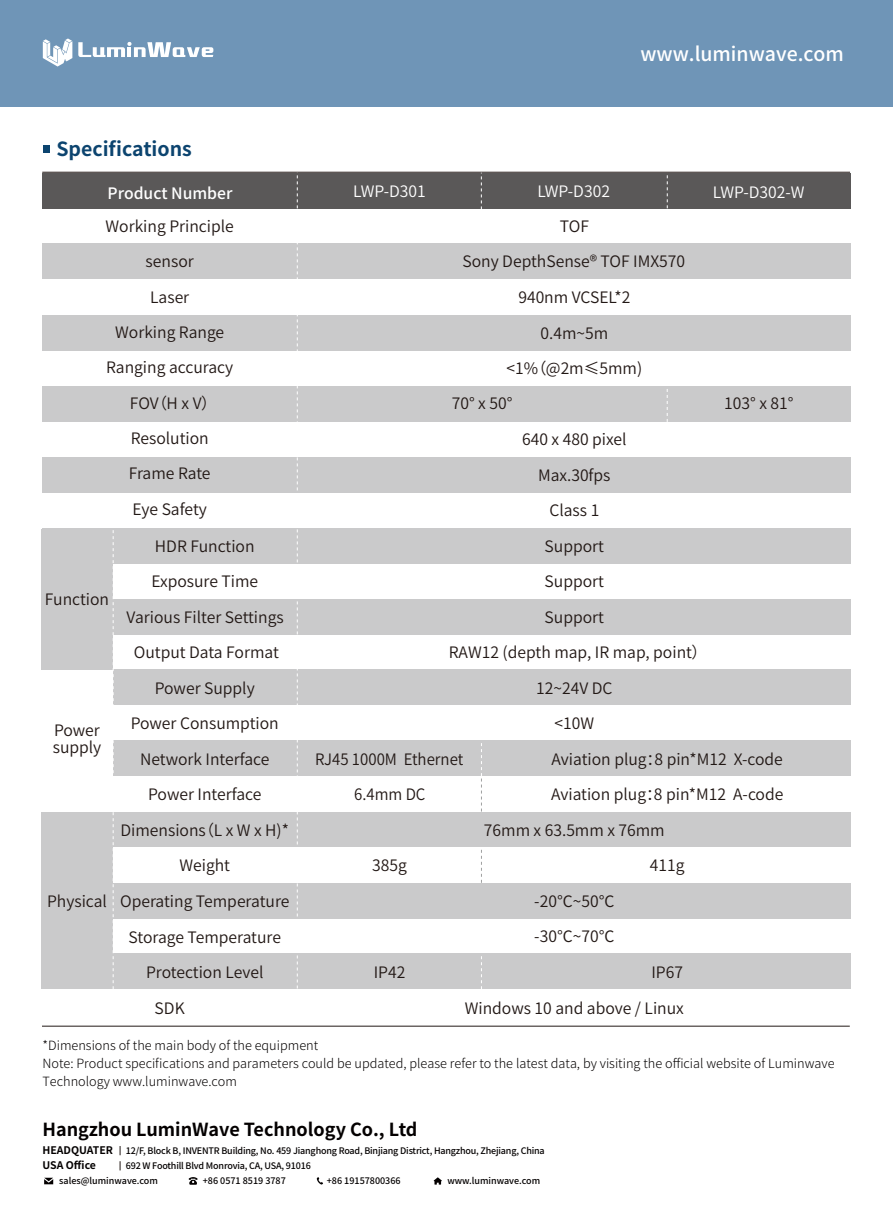
<style>
.page{position:relative;width:893px;height:1212px;background:#fff}
.page>*{position:absolute;margin:0;border:0;box-sizing:border-box;transform-origin:0 0}
.t1{font:500 19.5px "Source Han Sans CN";color:#fff}
.t2{font:700 19.5px "Source Han Sans CN";color:#0c446f}
.t3{font:700 18px "Source Han Sans CN";color:#040000}
.t4{font:15.75px/16.5px "Source Han Sans CN";color:#221815}
.t5{font:15.75px "Source Han Sans CN";color:#fff}
.t6{font:15.75px "Source Han Sans CN";color:#221815;scale:.95 1}
.t7{font:500 15.75px "Source Han Sans CN";color:#fff}
.t8{font:300 12.75px/18px "Source Han Sans CN";color:#040000}
.t9{font:700 10.5px/15.1px "Source Han Sans CN";color:#040000}
.t10{font:500 9px "Source Han Sans CN";letter-spacing:-.02em;color:#040000}
.t11{font:500 9px "Source Han Sans CN";color:#040000}
</style>
<div class="page">
<div style="left:0;top:0;width:893px;height:107px;background:#6f95b7"></div>
<div style="left:43px;top:145px;width:7px;height:7px;background:#0c446f"></div>
<svg style="left:78px;top:42px;width:135px;height:15px"></svg>
<svg style="left:43px;top:38px;width:29px;height:29px"></svg>
<div style="left:42px;top:812px;width:808px;height:35px;background:#cacacb"></div>
<hr style="left:42px;top:172px;width:808px;height:1px;background:#221815">
<div style="left:42px;top:173px;width:808px;height:35px;background:#5a5858"></div>
<div style="left:42px;top:244px;width:808px;height:35px;background:#cacacb"></div>
<div style="left:42px;top:315px;width:808px;height:35px;background:#cacacb"></div>
<div style="left:42px;top:386px;width:808px;height:35px;background:#cacacb"></div>
<div style="left:42px;top:457px;width:808px;height:35px;background:#cacacb"></div>
<div style="left:43px;top:528px;width:808px;height:35px;background:#cacacb"></div>
<div style="left:42px;top:599px;width:808px;height:35px;background:#cacacb"></div>
<div style="left:42px;top:670px;width:808px;height:35px;background:#cacacb"></div>
<div style="left:42px;top:741px;width:808px;height:35px;background:#cacacb"></div>
<div style="left:42px;top:883px;width:808px;height:35px;background:#cacacb"></div>
<div style="left:42px;top:954px;width:808px;height:35px;background:#cacacb"></div>
<svg style="left:297px;top:172px;width:1px;height:817px"></svg>
<hr style="left:42px;top:1026px;width:808px;height:1px;background:#221815">
<div style="left:42px;top:529px;width:71px;height:141px;background:#cacacb"></div>
<div style="left:41px;top:809px;width:72px;height:180px;background:#cacacb"></div>
<div style="left:41px;top:670px;width:72px;height:141px;background:#fff"></div>
<svg style="left:113px;top:530px;width:1px;height:459px"></svg>
<svg style="left:667px;top:389px;width:1px;height:33px"></svg>
<svg style="left:481px;top:173px;width:1px;height:36px"></svg>
<svg style="left:667px;top:172px;width:1px;height:36px"></svg>
<svg style="left:481px;top:743px;width:1px;height:68px"></svg>
<svg style="left:481px;top:849px;width:1px;height:34px"></svg>
<svg style="left:481px;top:956px;width:1px;height:33px"></svg>
<svg style="left:44px;top:1178px;width:9px;height:6px"></svg>
<svg style="left:434px;top:1177px;width:8px;height:7px"></svg>
<svg style="left:317px;top:1177px;width:6px;height:8px"></svg>
<svg style="left:189px;top:1177px;width:8px;height:8px"></svg>
<p class="t2" style="left:56px;top:138px;width:137px">Specifications</p>
<p class="t7" style="left:108px;top:184px;width:126px">Product Number</p>
<p class="t1" style="left:640px;top:43px;width:205px">www.luminwave.com</p>
<p class="t5" style="left:353px;top:183px;width:74px">LWP-D301</p>
<p class="t5" style="left:537px;top:183px;width:74px">LWP-D302</p>
<p class="t5" style="left:713px;top:183px;width:93px">LWP-D302-W</p>
<p class="t4" style="left:106px;top:218px;width:130px">Working Principle</p>
<p class="t4" style="left:560px;top:218px;width:31px">TOF</p>
<p class="t4" style="left:146px;top:254px;width:50px">sensor</p>
<p class="t4" style="left:462px;top:254px;width:224px">Sony DepthSense® TOF IMX570</p>
<p class="t4" style="left:150px;top:289px;width:41px">Laser</p>
<p class="t4" style="left:115px;top:324px;width:111px">Working Range</p>
<p class="t4" style="left:106px;top:360px;width:129px">Ranging accuracy</p>
<p class="t4" style="left:130px;top:395px;width:88px">FOV（H x V）</p>
<p class="t4" style="left:131px;top:430px;width:80px">Resolution</p>
<p class="t4" style="left:129px;top:466px;width:83px">Frame Rate</p>
<p class="t4" style="left:132px;top:501px;width:76px">Eye Safety</p>
<p class="t4" style="left:155px;top:538px;width:101px">HDR Function</p>
<p class="t4" style="left:518px;top:289px;width:113px">940nm VCSEL*2</p>
<p class="t4" style="left:540px;top:325px;width:69px">0.4m~5m</p>
<p class="t4" style="left:506px;top:360px;width:137px">&lt;1%（@2m≤5mm)</p>
<p class="t4" style="left:452px;top:395px;width:62px">70° x 50°</p>
<p class="t4" style="left:522px;top:431px;width:106px">640 x 480 pixel</p>
<p class="t4" style="left:538px;top:467px;width:74px">Max.30fps</p>
<p class="t4" style="left:549px;top:502px;width:51px">Class 1</p>
<p class="t4" style="left:545px;top:538px;width:61px">Support</p>
<p class="t4" style="left:724px;top:395px;width:71px">103° x 81°</p>
<p class="t4" style="left:45px;top:591px;width:66px">Function</p>
<p class="t4" style="left:53px;top:722px;width:50px">Power supply</p>
<p class="t4" style="left:47px;top:893px;width:61px">Physical</p>
<p class="t4" style="left:151px;top:573px;width:108px">Exposure Time</p>
<p class="t4" style="left:545px;top:573px;width:61px">Support</p>
<p class="t4" style="left:545px;top:609px;width:61px">Support</p>
<p class="t4" style="left:449px;top:644px;width:260px">RAW12 (depth map, IR map, point）</p>
<p class="t4" style="left:536px;top:680px;width:78px">12~24V DC</p>
<p class="t4" style="left:554px;top:715px;width:41px">&lt;10W</p>
<p class="t4" style="left:552px;top:751px;width:233px">Aviation plug：8 pin*M12 X-code</p>
<p class="t4" style="left:551px;top:786px;width:234px">Aviation plug：8 pin*M12 A-code</p>
<p class="t4" style="left:484px;top:822px;width:182px">76mm x 63.5mm x 76mm</p>
<p class="t4" style="left:179px;top:858px;width:52px">Weight</p>
<p class="t4" style="left:120px;top:893px;width:171px">Operating Temperature</p>
<p class="t4" style="left:129px;top:929px;width:154px">Storage Temperature</p>
<p class="t4" style="left:146px;top:964px;width:119px">Protection Level</p>
<p class="t4" style="left:155px;top:1000px;width:32px">SDK</p>
<p class="t4" style="left:127px;top:609px;width:159px">Various Filter Settings</p>
<p class="t4" style="left:134px;top:644px;width:147px">Output Data Format</p>
<p class="t4" style="left:155px;top:680px;width:101px">Power Supply</p>
<p class="t4" style="left:131px;top:715px;width:149px">Power Consumption</p>
<p class="t4" style="left:140px;top:751px;width:131px">Network Interface</p>
<p class="t4" style="left:148px;top:786px;width:115px">Power Interface</p>
<p class="t6" style="left:315px;top:750px;width:158px">RJ45 1000M Ethernet</p>
<p class="t6" style="left:354px;top:785px;width:77px">6.4mm DC</p>
<p class="t4" style="left:120px;top:822px;width:170px">Dimensions（L x W x H)*</p>
<p class="t4" style="left:372px;top:858px;width:36px">385g</p>
<p class="t4" style="left:650px;top:858px;width:36px">411g</p>
<p class="t4" style="left:534px;top:893px;width:82px">-20℃~50℃</p>
<p class="t4" style="left:534px;top:929px;width:82px">-30℃~70℃</p>
<p class="t4" style="left:374px;top:964px;width:33px">IP42</p>
<p class="t4" style="left:651px;top:964px;width:33px">IP67</p>
<p class="t4" style="left:465px;top:1000px;width:221px">Windows 10 and above / Linux</p>
<p class="t8" style="left:43px;top:1036px;width:793px">*Dimensions of the main body of the equipment<br>Note: Product specifications and parameters could be updated, please refer to the latest data, by visiting the official website of Luminwave<br>Technology www.luminwave.com</p>
<p class="t3" style="left:43px;top:1119px;width:376px">Hangzhou LuminWave Technology Co., Ltd</p>
<p class="t10" style="left:126px;top:1146px;width:420px">12/F, Block B, INVENTR Building, No. 459 Jianghong Road, Binjiang District, Hangzhou, Zhejiang, China</p>
<p class="t11" style="left:59px;top:1175px;width:100px">sales@luminwave.com</p>
<p class="t11" style="left:203px;top:1175px;width:85px">+86 0571 8519 3787</p>
<p class="t11" style="left:327px;top:1175px;width:75px">+86 19157800366</p>
<p class="t11" style="left:447px;top:1175px;width:94px">www.luminwave.com</p>
<p class="t9" style="left:43px;top:1143px;width:72px">HEADQUATER<br>USA Office</p>
<p class="t10" style="left:126px;top:1161px;width:186px">692 W Foothill Blvd Monrovia, CA, USA, 91016</p>
</div>
